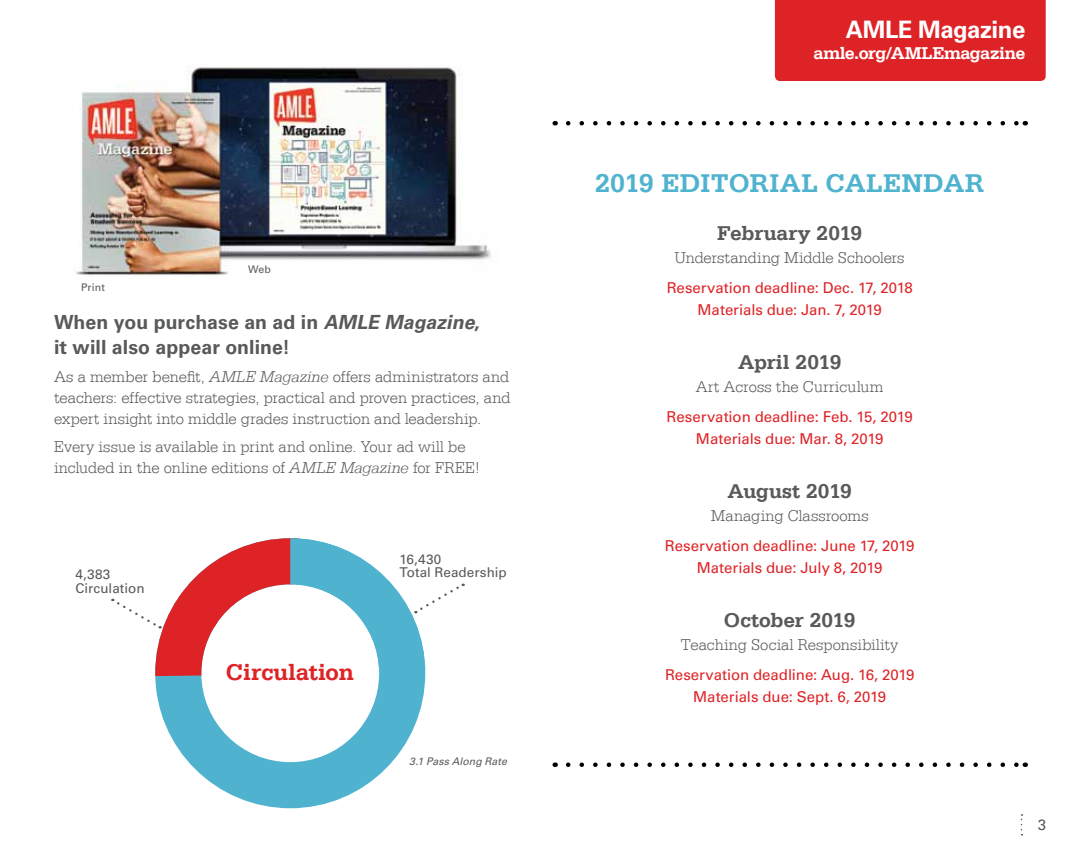
<style>
.page{position:relative;width:1080px;height:864px;background:#fff}
.page>*{position:absolute;margin:0;border:0;box-sizing:border-box;transform-origin:0 0}
.t1{font:700 27px "Serifa LT";color:#4fb3cf}
.t2{font:700 24px "Univers LT Std";letter-spacing:-.02em;color:#fff}
.t3{font:700 24px "Serifa LT";letter-spacing:-.01em;color:#de2327}
.t4{font:700 21px "Serifa LT";letter-spacing:-.015em;color:#58595b}
.t5{font:700 19.5px/25.5px "Univers LT Std";letter-spacing:.005em;color:#58595b}
.t6{font:700 18px "Serifa LT";letter-spacing:-.03em;color:#fff}
.t7{font:300 16.5px/21px "Serifa LT";letter-spacing:.005em;color:#58595b;text-align:justify}
.t8{font:15px/22.5px "Univers LT Std";letter-spacing:-.005em;color:#de2327;text-align:center}
.t9{font:15px "Univers LT Std";color:#58595b}
.t10{font:13.5px/13.5px "Univers LT Std";color:#58595b}
.t11{font:italic 10.5px "Univers LT Std";letter-spacing:.005em;color:#58595b}
.t12{font:10.5px "Univers LT Std";letter-spacing:.01em;color:#58595b}
.s1{font-style:italic}
</style>
<div class="page">
<img style="left:76px;top:66px;width:415px;height:209px">
<div style="left:775px;top:0;width:271px;height:81px;background:#de2327"></div>
<svg style="left:155px;top:676px;width:270px;height:132px"></svg>
<svg style="left:112px;top:538px;width:352px;height:138px"></svg>
<svg style="left:568px;top:121px;width:450px;height:4px"></svg>
<svg style="left:568px;top:763px;width:450px;height:4px"></svg>
<p class="t12" style="left:81px;top:281px;width:25px">Print</p>
<p class="t12" style="left:248px;top:263px;width:24px">Web</p>
<p class="t5" style="left:54px;top:309px;width:427px">When you purchase an ad in <span class="s1">AMLE Magazine</span>, it will also appear online!</p>
<p class="t7" style="left:54px;top:366px;width:458px">As a member benefit, <span class="s1">AMLE Magazine</span> offers administrators and teachers: effective strategies, practical and proven practices, and expert insight into middle grades instruction and leadership.</p>
<p class="t7" style="left:54px;top:436px;width:428px">Every issue is available in print and online. Your ad will be included in the online editions of <span class="s1">AMLE Magazine</span> for FREE!</p>
<p class="t10" style="left:76px;top:568px;width:71px">4,383<br>Circulation</p>
<h2 class="t3" style="left:226px;top:658px;width:130px">Circulation</h2>
<p class="t10" style="left:400px;top:552px;width:109px">16,430<br>Total Readership</p>
<p class="t11" style="left:409px;top:755px;width:99px">3.1 Pass Along Rate</p>
<h2 class="t2" style="left:846px;top:16px;width:181px">AMLE Magazine</h2>
<p class="t6" style="left:814px;top:43px;width:213px">amle.org/AMLEmagazine</p>
<h1 class="t1" style="left:595px;top:167px;width:269px">2019 Editorial Cale</h1>
<h1 class="t1" style="left:902px;top:167px;width:84px">ndar</h1>
<p class="t4" style="left:717px;top:221px;width:147px">February 2019</p>
<p class="t7" style="left:675px;top:247px;width:231px">Understanding Middle Schoolers</p>
<p class="t8" style="left:667px;top:276px;width:248px">Reservation deadline: Dec. 17, 2018<br>Materials due: Jan. 7, 2019</p>
<p class="t4" style="left:738px;top:350px;width:105px">April 2019</p>
<p class="t7" style="left:696px;top:376px;width:189px">Art Across the Curriculum</p>
<p class="t8" style="left:667px;top:405px;width:248px">Reservation deadline: Feb. 15, 2019<br>Materials due: Mar. 8, 2019</p>
<p class="t4" style="left:728px;top:479px;width:126px">August 2019</p>
<p class="t7" style="left:711px;top:505px;width:159px">Managing Classrooms</p>
<p class="t8" style="left:665px;top:534px;width:251px">Reservation deadline: June 17, 2019<br>Materials due: July 8, 2019</p>
<p class="t4" style="left:724px;top:608px;width:133px">October 2019</p>
<p class="t7" style="left:681px;top:634px;width:219px">Teaching Social Responsibility</p>
<p class="t8" style="left:665px;top:663px;width:251px">Reservation deadline: Aug. 16, 2019<br>Materials due: Sept. 6, 2019</p>
<p class="t9" style="left:1038px;top:816px;width:10px">3</p>
</div>
